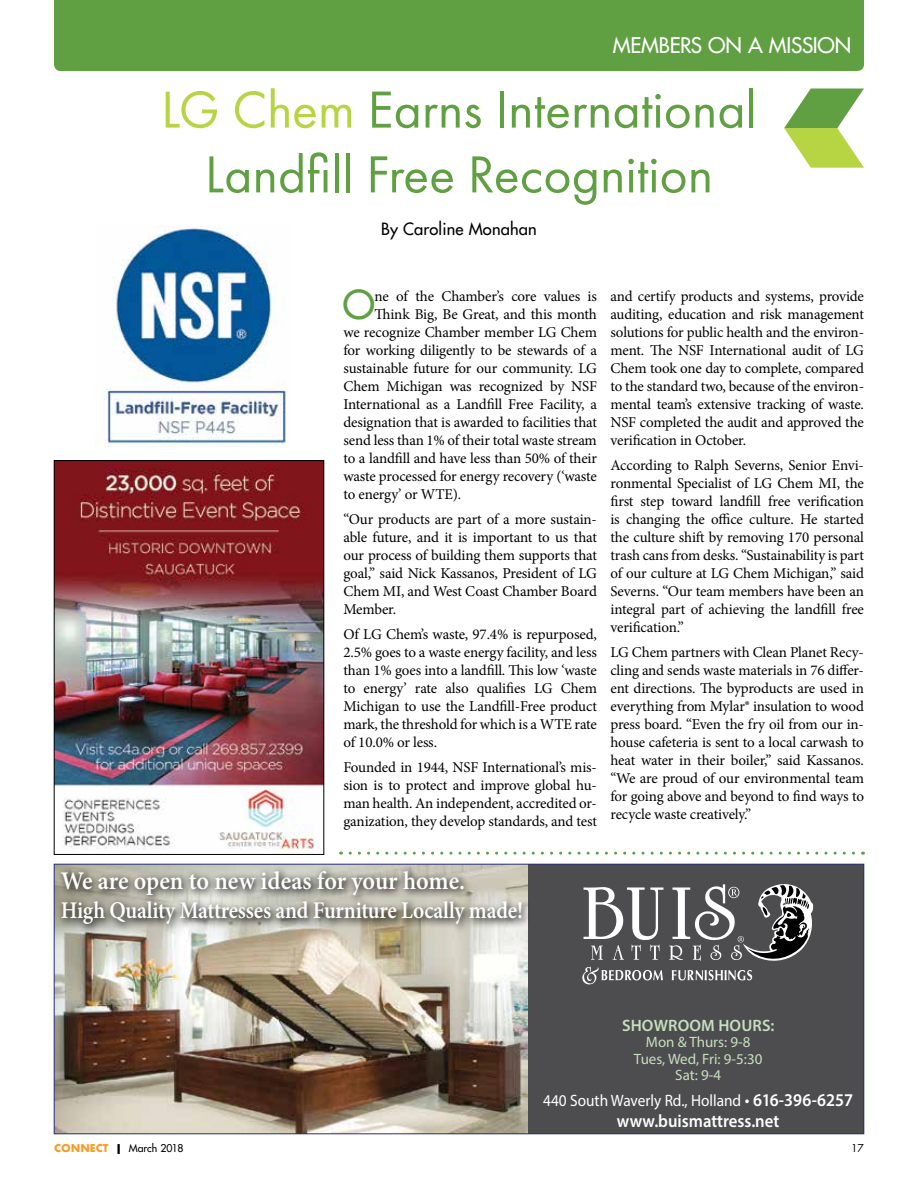
<style>
.page{position:relative;width:918px;height:1188px;background:#fff}
.page>*{position:absolute;margin:0;border:0;box-sizing:border-box;transform-origin:0 0}
.t1{font:54px/64.8px "Futura PT";color:#60a043;text-align:center}
.t2{font:38.85px "Futura";color:#60a043}
.t3{font:600 25.5px "Minion Pro";letter-spacing:-.005em;color:#fff;scale:.95 1}
.t4{font:600 24px "Minion Pro";letter-spacing:-.01em;color:#fff;scale:.9 1}
.t5{font:21px "Futura";letter-spacing:-.015em;color:#fff}
.t6{font:600 18px "Myriad Pro";color:#fff;scale:.93 1}
.t7{font:16.5px "Myriad Pro";color:#fff;scale:.93 1}
.t8{font:16.5px "Futura";letter-spacing:.01em;color:#000}
.t9{font:600 16.5px "Myriad Pro";letter-spacing:.01em;color:#c7dfbf}
.t10{font:15px/18px "Minion Pro";letter-spacing:-.015em;color:#000;text-align:justify}
.t11{font:15px/16.5px "Myriad Pro";color:#c7dfbf;text-align:center}
.t12{font:10.5px "Futura";color:#000}
.t13{font:10.5px "Futura";color:#000}
.s1{color:#b7d442}
.s2{font-size:18px}
.s3{font-weight:600;font-size:18px}
.s4{font-weight:700;color:#f99c25}
.s5{font-weight:700}
</style>
<div class="page">
<div style="left:54px;top:0;width:810px;height:71px;background:#60a043"></div>
<svg style="left:784px;top:88px;width:80px;height:80px"></svg>
<img style="left:95px;top:225px;width:191px;height:222px">
<img style="left:56px;top:462px;width:266px;height:391px">
<div style="left:54px;top:460px;width:270px;height:395px;border:1px solid #000"></div>
<svg style="left:341px;top:852px;width:513px;height:3px"></svg>
<div style="left:527px;top:864px;width:337px;height:270px;background:#4d4d4f"></div>
<img style="left:56px;top:935px;width:472px;height:197px">
<div style="left:56px;top:865px;width:475px;height:70px;background:#000;opacity:.75"></div>
<svg style="left:672px;top:970px;width:80px;height:11px"></svg>
<svg style="left:582px;top:967px;width:81px;height:18px"></svg>
<svg style="left:669px;top:884px;width:145px;height:77px"></svg>
<svg style="left:584px;top:887px;width:79px;height:73px"></svg>
<h3 class="t5" style="left:613px;top:32px;width:240px">MEMBERS ON A MISSION</h3>
<h1 class="t1" style="left:161px;top:77px;width:597px"><span class="s1">LG Chem</span> Earns International<br>Landfill Free Recognition</h1>
<p class="t8" style="left:381px;top:219px;width:157px">By Caroline Monahan</p>
<h2 class="t2" style="left:343px;top:281px;width:34px">O</h2>
<p class="t10" style="left:374px;top:288px;width:224px">ne of the Chamber’s core values is</p>
<p class="t10" style="left:374px;top:306px;width:224px">Think Big, Be Great, and this month</p>
<p class="t10" style="left:343px;top:324px;width:255px">we recognize Chamber member LG Chem</p>
<p class="t10" style="left:343px;top:342px;width:255px">for working diligently to be stewards of a</p>
<p class="t10" style="left:343px;top:360px;width:255px">sustainable future for our community. LG</p>
<p class="t10" style="left:343px;top:378px;width:255px">Chem Michigan was recognized by NSF</p>
<p class="t10" style="left:343px;top:396px;width:255px">International as a Landfill Free Facility, a</p>
<p class="t10" style="left:343px;top:414px;width:255px">designation that is awarded to facilities that</p>
<p class="t10" style="left:343px;top:432px;width:255px">send less than 1% of their total waste stream</p>
<p class="t10" style="left:343px;top:450px;width:255px">to a landfill and have less than 50% of their</p>
<p class="t10" style="left:343px;top:468px;width:255px">waste processed for energy recovery (‘waste</p>
<p class="t10" style="left:343px;top:486px;width:119px">to energy’ or WTE).</p>
<p class="t10" style="left:343px;top:510px;width:255px">“Our products are part of a more sustain&shy;able future, and it is important to us that our process of building them supports that goal,” said Nick Kassanos, President of LG Chem MI, and West Coast Chamber Board Member.</p>
<p class="t10" style="left:343px;top:625px;width:255px">Of LG Chem’s waste, 97.4% is repurposed, 2.5% goes to a waste energy facility, and less than 1% goes into a landfill. This low ‘waste to energy’ rate also qualifies LG Chem Michigan to use the Landfill-Free product mark, the threshold for which is a WTE rate of 10.0% or less.</p>
<p class="t10" style="left:343px;top:758px;width:255px">Founded in 1944, NSF International’s mis&shy;sion is to protect and improve global hu&shy;man health. An independent, accredited or&shy;ganization, they develop standards, and test</p>
<p class="t10" style="left:610px;top:288px;width:255px">and certify products and systems, provide auditing, education and risk management solutions for public health and the environ&shy;ment. The NSF International audit of LG Chem took one day to complete, compared to the standard two, because of the environ&shy;mental team’s extensive tracking of waste.<br>NSF completed the audit and approved the verification in October.</p>
<p class="t10" style="left:610px;top:456px;width:255px">According to Ralph Severns, Senior Envi&shy;ronmental Specialist of LG Chem MI, the first step toward landfill free verification is changing the office culture. He started the culture shift by removing 170 personal trash cans from desks. “Sustainability is part of our culture at LG Chem Michigan,” said Severns. “Our team members have been an integral part of achieving the landfill free verification.”</p>
<p class="t10" style="left:610px;top:643px;width:255px">LG Chem partners with Clean Planet Recy&shy;cling and sends waste materials in 76 differ&shy;ent directions. The byproducts are used in everything from Mylar® insulation to wood press board. “Even the fry oil from our in&shy;house cafeteria is sent to a local carwash to heat water in their boiler,” said Kassanos. “We are proud of our environmental team for going above and beyond to find ways to recycle waste creatively.”</p>
<h3 class="t3" style="left:61px;top:863px;width:427px">We are open to new ideas for your home.</h3>
<h3 class="t4" style="left:61px;top:894px;width:515px">High Quality Mattresses and Furniture Locally made!</h3>
<p class="t9" style="left:622px;top:1015px;width:154px">SHOWROOM HOURS:</p>
<p class="t11" style="left:634px;top:1034px;width:130px">Mon &amp; Thurs: 9-8<br>Tues, Wed, Fri: 9-5:30<br>Sat: 9-4</p>
<p class="t7" style="left:543px;top:1090px;width:335px">440 South Waverly Rd., Holland <span class="s2">•</span> <span class="s3">616-396-6257</span></p>
<p class="t6" style="left:617px;top:1110px;width:176px">www.buismattress.net</p>
<p class="t12" style="left:54px;top:1142px;width:131px"><span class="s4">CONNECT</span> <span class="s5">|</span> March 2018</p>
<p class="t13" style="left:851px;top:1142px;width:14px">17</p>
</div>
